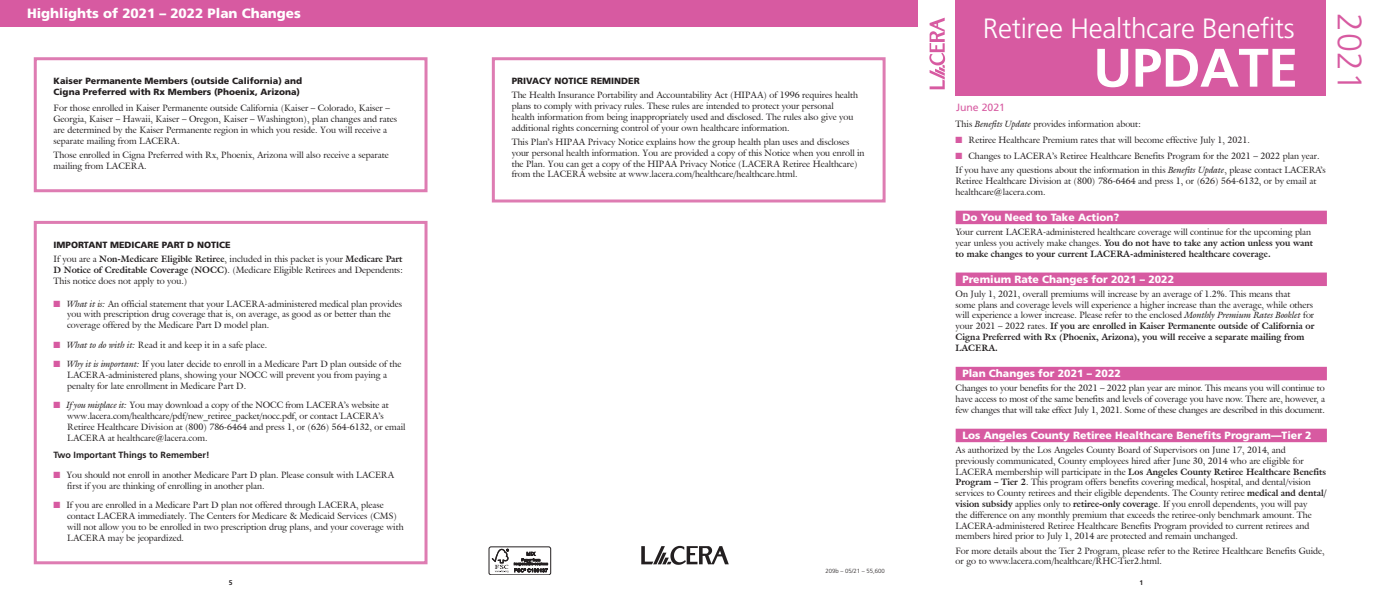
<style>
.page{position:relative;width:1377px;height:594px;background:#fff}
.page>*{position:absolute;margin:0;border:0;box-sizing:border-box;transform-origin:0 0}
.t1{font:700 54.15px "Frutiger";letter-spacing:-.01em;color:#fff}
.t2{font:300 34.05px "Frutiger";color:#d75aa1}
.t3{font:300 27.9px "Frutiger";letter-spacing:-.01em;color:#fff}
.t4{font:900 13.5px "Frutiger";color:#fff}
.t5{font:900 10.5px "Frutiger";color:#fff}
.t6{font:10.5px "Frutiger";color:#d75aa1}
.t7{font:9px/10.8px "Galliard IT Cby BT";color:#231f20}
.t8{font:900 9px/10.8px "Frutiger";color:#231f20}
.t9{font:700 9px "Frutiger";color:#231f20}
.t10{font:700 6.75px "Frutiger";color:#231f20}
.t11{font:300 6px "Frutiger";color:#231f20}
.s1{font-weight:700}
.s2{color:#d75aa1}
.s3{font-style:italic}
</style>
<div class="page">
<div style="left:955px;top:0;width:370px;height:95px;background:#d75aa1"></div>
<img style="left:929px;top:17px;width:17px;height:73px">
<div style="left:956px;top:211px;width:371px;height:13px;background:#d75aa1"></div>
<div style="left:956px;top:273px;width:371px;height:13px;background:#d75aa1"></div>
<div style="left:956px;top:367px;width:371px;height:13px;background:#d75aa1"></div>
<div style="left:956px;top:429px;width:371px;height:13px;background:#d75aa1"></div>
<img style="left:641px;top:545px;width:88px;height:20px">
<div style="left:489px;top:547px;width:62px;height:28px;border:1px solid #231f20;border-radius:2px"></div>
<svg style="left:492px;top:549px;width:56px;height:24px"></svg>
<div style="left:0;top:0;width:918px;height:27px;background:#d75aa1"></div>
<div style="left:34px;top:57px;width:394px;height:135px;border:3px solid #de7cb2"></div>
<div style="left:34px;top:221px;width:394px;height:343px;border:3px solid #de7cb2"></div>
<div style="left:492px;top:57px;width:394px;height:145px;border:3px solid #de7cb2"></div>
<h3 class="t4" style="left:27px;top:5px;width:275px">Highlights of 2021 – 2022 Plan Changes</h3>
<p class="t8" style="left:54px;top:76px;width:250px">Kaiser Permanente Members (outside California) and<br>Cigna Preferred with Rx Members (Phoenix, Arizona)</p>
<p class="t7" style="left:54px;top:103px;width:345px">For those enrolled in Kaiser Permanente outside California (Kaiser – Colorado, Kaiser – Georgia, Kaiser – Hawaii, Kaiser – Oregon, Kaiser – Washington), plan changes and rates are determined by the Kaiser Permanente region in which you reside. You will receive a separate mailing from LACERA.</p>
<p class="t7" style="left:54px;top:149px;width:337px">Those enrolled in Cigna Preferred with Rx, Phoenix, Arizona will also receive a separate mailing from LACERA.</p>
<p class="t8" style="left:54px;top:239px;width:178px">IMPORTANT MEDICARE PART D NOTICE</p>
<p class="t7" style="left:54px;top:253px;width:351px;text-align:justify">If you are a <span class="s1">Non-Medicare Eligible Retiree</span>, included in this packet is your <span class="s1">Medicare Part D Notice of Creditable Coverage (NOCC)</span>. (Medicare Eligible Retirees and Dependents:<br>This notice does not apply to you.)</p>
<p class="t7" style="left:67px;top:298px;width:337px;text-indent:-13px"><span class="s2">■</span> <span class="s3">What it is:</span> An official statement that your LACERA-administered medical plan provides you with prescription drug coverage that is, on average, as good as or better than the coverage offered by the Medicare Part D model plan.</p>
<p class="t7" style="left:54px;top:339px;width:215px"><span class="s2">■</span> <span class="s3">What to do with it:</span> Read it and keep it in a safe place.</p>
<p class="t7" style="left:67px;top:358px;width:336px;text-indent:-13px"><span class="s2">■</span> <span class="s3">Why it is important:</span> If you later decide to enroll in a Medicare Part D plan outside of the<br>LACERA-administered plans, showing your NOCC will prevent you from paying a penalty for late enrollment in Medicare Part D.</p>
<p class="t7" style="left:67px;top:400px;width:340px;text-indent:-13px"><span class="s2">■</span> <span class="s3">If you misplace it:</span> You may download a copy of the NOCC from LACERA’s website at www.lacera.com/healthcare/pdf/new_retiree_packet/nocc.pdf, or contact LACERA’s Retiree Healthcare Division at (800) 786-6464 and press 1, or (626) 564-6132, or email LACERA at healthcare@lacera.com.</p>
<p class="t9" style="left:54px;top:450px;width:158px">Two Important Things to Remember!</p>
<p class="t7" style="left:67px;top:469px;width:329px;text-indent:-13px"><span class="s2">■</span> You should not enroll in another Medicare Part D plan. Please consult with LACERA first if you are thinking of enrolling in another plan.</p>
<p class="t7" style="left:67px;top:500px;width:338px;text-indent:-13px"><span class="s2">■</span> If you are enrolled in a Medicare Part D plan not offered through LACERA, please contact LACERA immediately. The Centers for Medicare &amp; Medicaid Services (CMS) will not allow you to be enrolled in two prescription drug plans, and your coverage with LACERA may be jeopardized.</p>
<p class="t10" style="left:229px;top:579px;width:5px">5</p>
<p class="t8" style="left:512px;top:76px;width:130px">PRIVACY NOTICE REMINDER</p>
<p class="t7" style="left:512px;top:90px;width:348px">The Health Insurance Portability and Accountability Act (HIPAA) of 1996 requires health plans to comply with privacy rules. These rules are intended to protect your personal health information from being inappropriately used and disclosed. The rules also give you additional rights concerning control of your own healthcare information.</p>
<p class="t7" style="left:512px;top:136px;width:354px">This Plan’s HIPAA Privacy Notice explains how the group health plan uses and discloses your personal health information. You are provided a copy of this Notice when you enroll in the Plan. You can get a copy of the HIPAA Privacy Notice (LACERA Retiree Healthcare) from the LACERA website at www.lacera.com/healthcare/healthcare.html.</p>
<p class="t11" style="left:825px;top:567px;width:61px">209b – 05/21 – 55,600</p>
<h3 class="t3" style="left:983px;top:12px;width:314px">Retiree Healthcare Benefits</h3>
<h1 class="t1" style="left:1093px;top:36px;width:207px">UPDATE</h1>
<p class="t6" style="left:956px;top:101px;width:51px">June 2021</p>
<p class="t7" style="left:956px;top:119px;width:187px">This <span class="s3">Benefits Update</span> provides information about:</p>
<p class="t7" style="left:956px;top:134px;width:296px"><span class="s2">■</span> Retiree Healthcare Premium rates that will become effective July 1, 2021.</p>
<p class="t7" style="left:956px;top:149px;width:372px;line-height:14.2px"><span class="s2">■</span> Changes to LACERA’s Retiree Healthcare Benefits Program for the 2021 – 2022 plan year.<br>If you have any questions about the information in this <span class="s3">Benefits Update</span>, please contact LACERA’s</p>
<p class="t7" style="left:956px;top:175px;width:362px">Retiree Healthcare Division at (800) 786-6464 and press 1, or (626) 564-6132, or by email at healthcare@lacera.com.</p>
<p class="t5" style="left:962px;top:211px;width:159px">Do You Need to Take Action?</p>
<p class="t7" style="left:956px;top:226px;width:359px">Your current LACERA-administered healthcare coverage will continue for the upcoming plan year unless you actively make changes. <span class="s1">You do not have to take any action unless you want to make changes to your current LACERA-administered healthcare coverage.</span></p>
<p class="t5" style="left:962px;top:273px;width:213px">Premium Rate Changes for 2021 – 2022</p>
<p class="t7" style="left:956px;top:288px;width:360px">On July 1, 2021, overall premiums will increase by an average of 1.2%. This means that<br>some plans and coverage levels will experience a higher increase than the average, while others will experience a lower increase. Please refer to the enclosed <span class="s3">Monthly Premium Rates Booklet</span> for your 2021 – 2022 rates. <span class="s1">If you are enrolled in Kaiser Permanente outside of California or Cigna Preferred with Rx (Phoenix, Arizona), you will receive a separate mailing from LACERA.</span></p>
<p class="t5" style="left:962px;top:367px;width:160px">Plan Changes for 2021 – 2022</p>
<p class="t7" style="left:956px;top:383px;width:371px;text-align:justify">Changes to your benefits for the 2021 – 2022 plan year are minor. This means you will continue to have access to most of the same benefits and levels of coverage you have now. There are, however, a few changes that will take effect July 1, 2021. Some of these changes are described in this document.</p>
<p class="t5" style="left:962px;top:429px;width:351px">Los Angeles County Retiree Healthcare Benefits Program—Tier 2</p>
<p class="t7" style="left:956px;top:444px;width:373px">As authorized by the Los Angeles County Board of Supervisors on June 17, 2014, and previously communicated, County employees hired after June 30, 2014 who are eligible for LACERA membership will participate in the <span class="s1">Los Angeles County Retiree Healthcare Benefits Program – Tier 2</span>. This program offers benefits covering medical, hospital, and dental/vision services to County retirees and their eligible dependents. The County retiree <span class="s1">medical and dental/ vision subsidy</span> applies only to <span class="s1">retiree-only coverage</span>. If you enroll dependents, you will pay<br>the difference on any monthly premium that exceeds the retiree-only benchmark amount. The LACERA-administered Retiree Healthcare Benefits Program provided to current retirees and members hired prior to July 1, 2014 are protected and remain unchanged.</p>
<p class="t7" style="left:956px;top:545px;width:370px">For more details about the Tier 2 Program, please refer to the Retiree Healthcare Benefits Guide, or go to www.lacera.com/healthcare/RHC-Tier2.html.</p>
<p class="t10" style="left:1139px;top:579px;width:5px">1</p>
<h2 class="t2" style="left:1369px;top:13px;width:80px;rotate:90deg">2021</h2>
</div>
